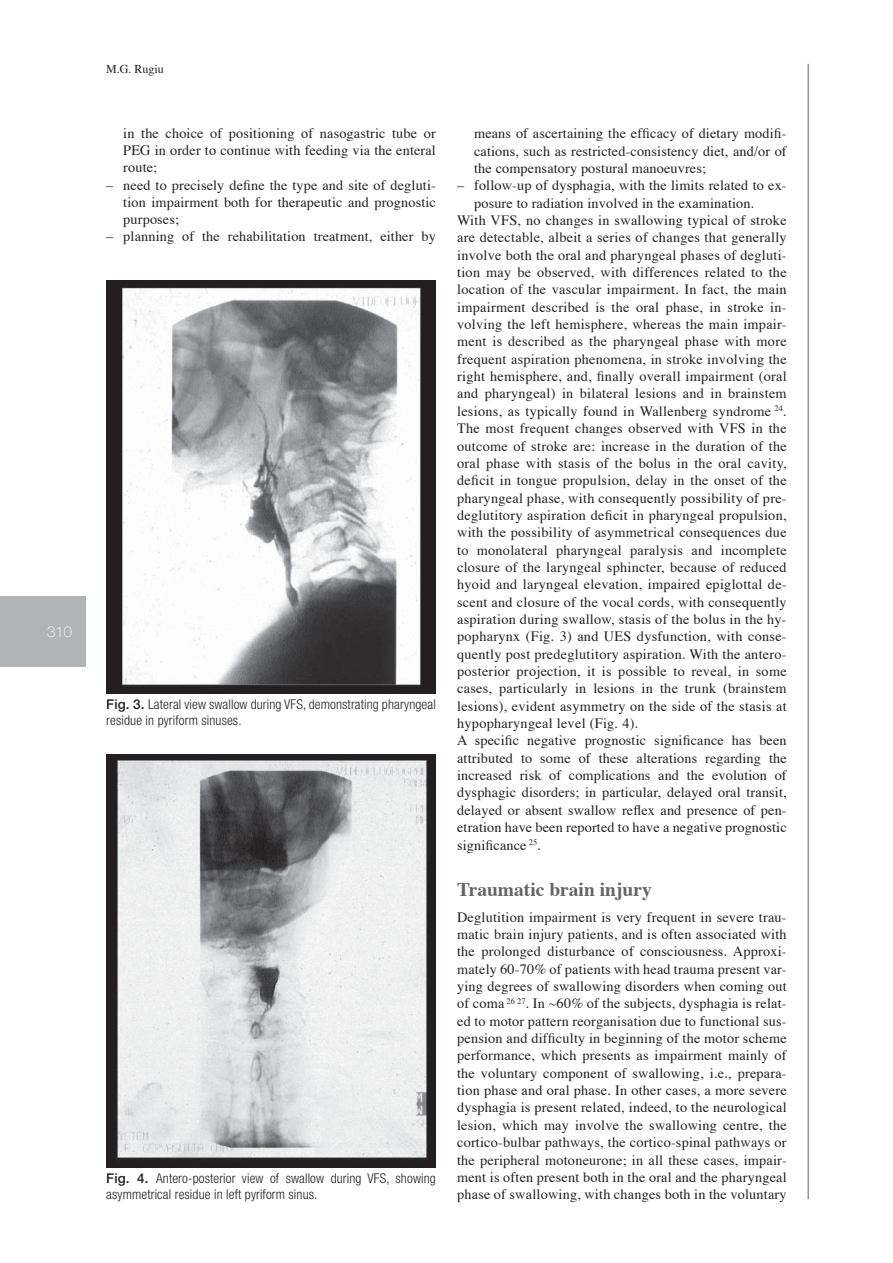
<style>
.page{position:relative;width:893px;height:1263px;background:#fff}
.page>*{position:absolute;margin:0;border:0;box-sizing:border-box;transform-origin:0 0}
.t1{font:700 19.5px "Times";color:#636466}
.t2{font:100 15px "Helvetica Neue LT Std";color:#fff}
.t3{font:14.25px/17.4px "Times";letter-spacing:.02em;color:#231f20;text-align:justify}
.t4{font:300 condensed 13.5px/16.5px "Helvetica Neue LT Std";letter-spacing:.01em;color:#231f20}
.t5{font:12px "Times";color:#231f20}
.s1{font-weight:500;font-stretch:normal}
</style>
<div class="page">
<hr style="left:808px;top:64px;width:1px;height:1135px;background:#636466">
<div style="left:0;top:596px;width:85px;height:70px;background:#b1b4b6"></div>
<img style="left:106px;top:755px;width:330px;height:412px">
<img style="left:106px;top:281px;width:330px;height:412px">
<p class="t2" style="left:47px;top:626px;width:27px">310</p>
<p class="t5" style="left:106px;top:64px;width:59px">M.G. Rugiu</p>
<p class="t3" style="left:123px;top:126px;width:314px">in the choice of positioning of nasogastric tube or PEG in order to continue with feeding via the enteral route;</p>
<p class="t3" style="left:123px;top:177px;width:314px;text-indent:-17px">– need to precisely define the type and site of degluti&shy;tion impairment both for therapeutic and prognostic purposes;</p>
<p class="t3" style="left:106px;top:229px;width:331px">– planning of the rehabilitation treatment, either by</p>
<p class="t4" style="left:106px;top:697px;width:331px"><span class="s1">Fig. 3.</span> Lateral view swallow during VFS, demonstrating pharyngeal residue in pyriform sinuses.</p>
<p class="t4" style="left:106px;top:1171px;width:331px"><span class="s1">Fig. 4.</span> Antero-posterior view of swallow during VFS, showing asymmetrical residue in left pyriform sinus.</p>
<p class="t3" style="left:474px;top:126px;width:314px">means of ascertaining the efficacy of dietary modifi&shy;cations, such as restricted-consistency diet, and/or of the compensatory postural manoeuvres;</p>
<p class="t3" style="left:457px;top:178px;width:331px">– follow-up of dysphagia, with the limits related to ex-</p>
<p class="t3" style="left:474px;top:195px;width:282px">posure to radiation involved in the examination.</p>
<p class="t3" style="left:457px;top:213px;width:331px">With VFS, no changes in swallowing typical of stroke</p>
<p class="t3" style="left:457px;top:230px;width:331px">are detectable, albeit a series of changes that generally</p>
<p class="t3" style="left:457px;top:247px;width:331px">involve both the oral and pharyngeal phases of degluti-</p>
<p class="t3" style="left:457px;top:265px;width:331px">tion may be observed, with differences related to the</p>
<p class="t3" style="left:457px;top:282px;width:331px">location of the vascular impairment. In fact, the main</p>
<p class="t3" style="left:457px;top:299px;width:331px">impairment described is the oral phase, in stroke in-</p>
<p class="t3" style="left:457px;top:317px;width:331px">volving the left hemisphere, whereas the main impair-</p>
<p class="t3" style="left:457px;top:334px;width:331px">ment is described as the pharyngeal phase with more</p>
<p class="t3" style="left:457px;top:351px;width:331px">frequent aspiration phenomena, in stroke involving the</p>
<p class="t3" style="left:457px;top:369px;width:331px">right hemisphere, and, finally overall impairment (oral</p>
<p class="t3" style="left:457px;top:386px;width:331px">and pharyngeal) in bilateral lesions and in brainstem</p>
<p class="t3" style="left:457px;top:404px;width:331px">lesions, as typically found in Wallenberg syndrome <sup>24</sup>.</p>
<p class="t3" style="left:457px;top:421px;width:331px">The most frequent changes observed with VFS in the</p>
<p class="t3" style="left:457px;top:438px;width:331px">outcome of stroke are: increase in the duration of the</p>
<p class="t3" style="left:457px;top:456px;width:331px">oral phase with stasis of the bolus in the oral cavity,</p>
<p class="t3" style="left:457px;top:473px;width:331px">deficit in tongue propulsion, delay in the onset of the</p>
<p class="t3" style="left:457px;top:490px;width:331px">pharyngeal phase, with consequently possibility of pre-</p>
<p class="t3" style="left:457px;top:508px;width:331px">deglutitory aspiration deficit in pharyngeal propulsion,</p>
<p class="t3" style="left:457px;top:525px;width:331px">with the possibility of asymmetrical consequences due</p>
<p class="t3" style="left:457px;top:542px;width:331px">to monolateral pharyngeal paralysis and incomplete</p>
<p class="t3" style="left:457px;top:560px;width:331px">closure of the laryngeal sphincter, because of reduced</p>
<p class="t3" style="left:457px;top:577px;width:331px">hyoid and laryngeal elevation, impaired epiglottal de-</p>
<p class="t3" style="left:457px;top:594px;width:331px">scent and closure of the vocal cords, with consequently</p>
<p class="t3" style="left:457px;top:612px;width:331px">aspiration during swallow, stasis of the bolus in the hy-</p>
<p class="t3" style="left:457px;top:629px;width:331px">popharynx (Fig. 3) and UES dysfunction, with conse-</p>
<p class="t3" style="left:457px;top:646px;width:331px">quently post predeglutitory aspiration. With the antero-</p>
<p class="t3" style="left:457px;top:664px;width:331px">posterior projection, it is possible to reveal, in some</p>
<p class="t3" style="left:457px;top:681px;width:331px">cases, particularly in lesions in the trunk (brainstem</p>
<p class="t3" style="left:457px;top:698px;width:331px">lesions), evident asymmetry on the side of the stasis at</p>
<p class="t3" style="left:457px;top:716px;width:183px">hypopharyngeal level (Fig. 4).</p>
<p class="t3" style="left:457px;top:733px;width:331px">A specific negative prognostic significance has been</p>
<p class="t3" style="left:457px;top:750px;width:331px">attributed to some of these alterations regarding the</p>
<p class="t3" style="left:457px;top:768px;width:331px">increased risk of complications and the evolution of</p>
<p class="t3" style="left:457px;top:785px;width:331px">dysphagic disorders; in particular, delayed oral transit,</p>
<p class="t3" style="left:457px;top:802px;width:331px">delayed or absent swallow reflex and presence of pen-</p>
<p class="t3" style="left:457px;top:820px;width:331px">etration have been reported to have a negative prognostic</p>
<p class="t3" style="left:457px;top:837px;width:85px">significance <sup>25</sup>.</p>
<h1 class="t1" style="left:457px;top:881px;width:196px">Traumatic brain injury</h1>
<p class="t3" style="left:457px;top:909px;width:331px">Deglutition impairment is very frequent in severe trau&shy;matic brain injury patients, and is often associated with the prolonged disturbance of consciousness. Approxi&shy;mately 60-70% of patients with head trauma present var&shy;ying degrees of swallowing disorders when coming out of coma <sup>26</sup> <sup>27</sup>. In ~60% of the subjects, dysphagia is relat&shy;ed to motor pattern reorganisation due to functional sus&shy;pension and difficulty in beginning of the motor scheme performance, which presents as impairment mainly of the voluntary component of swallowing, i.e., prepara&shy;tion phase and oral phase. In other cases, a more severe dysphagia is present related, indeed, to the neurological lesion, which may involve the swallowing centre, the cortico-bulbar pathways, the cortico-spinal pathways or the peripheral motoneurone; in all these cases, impair&shy;ment is often present both in the oral and the pharyngeal phase of swallowing, with changes both in the voluntary</p>
</div>
